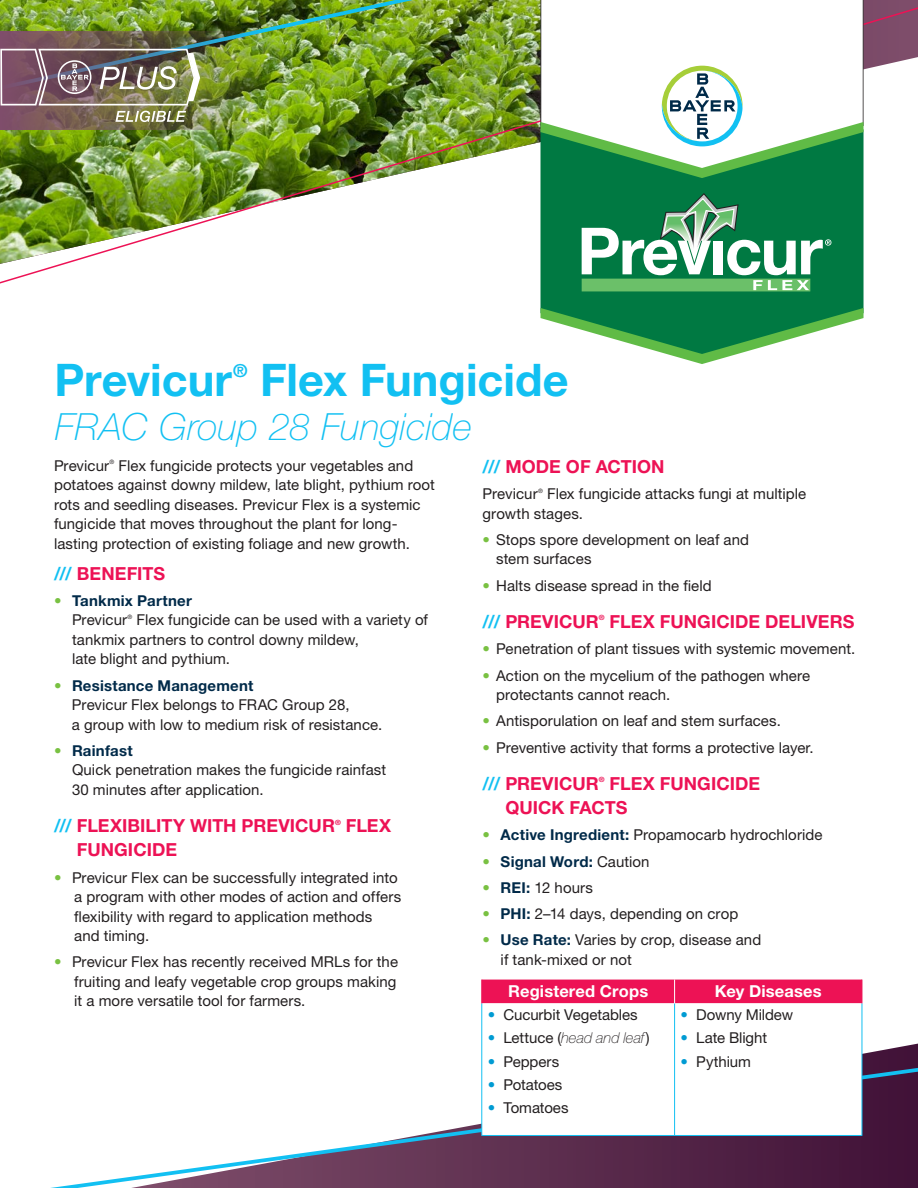
<style>
.page{position:relative;width:918px;height:1188px;background:#fff}
.page>*{position:absolute;margin:0;border:0;box-sizing:border-box;transform-origin:0 0}
.t1{font:700 45px "Helvetica Neue LT Std";color:#12c0f2}
.t2{font:italic 100 37.5px "Helvetica Neue LT Std";color:#12c0f2}
.t3{font:700 18px/24px "Helvetica Neue LT Std";color:#ed1255}
.t4{font:700 18px "Helvetica Neue LT Std";color:#12c0f2}
.t5{font:700 16.5px "Helvetica Neue LT Std";letter-spacing:.01em;color:#fff}
._1{font:15px/19.5px "Helvetica Neue LT Std";letter-spacing:.005em;color:#231f20}
.t6{font:700 15px/19.5px "Helvetica Neue LT Std";letter-spacing:.015em;color:#002a49}
.t7{font:italic 100 15px "Helvetica Neue LT Std";letter-spacing:-.005em;color:#231f20}
.t8{font:700 7.2px "Helvetica Neue LT Std";color:#ed1255}
.t9{font:6px "Helvetica Neue LT Std";color:#231f20}
.s1{color:#12c0f2}
.s2{font-weight:400;color:#79c142}
.s3{font-weight:400;color:#231f20}
.s4{color:#79c142}
.s5{font-weight:700;color:#002a49}
.s6{color:#009bd3}
.s7{font-weight:400;font-style:normal;color:#009bd3}
.s8{font-weight:400;font-style:normal}
</style>
<div class="page">
<svg style="left:863px;top:1044px;width:55px;height:13px"></svg>
<img style="left:0;top:0;width:918px;height:295px">
<img style="left:0;top:0;width:541px;height:96px">
<svg style="left:50px;top:1057px;width:868px;height:131px"></svg>
<svg style="left:541px;top:0;width:323px;height:66px"></svg>
<div style="left:541px;top:178px;width:323px;height:130px;background:#007942"></div>
<svg style="left:541px;top:308px;width:323px;height:56px"></svg>
<svg style="left:582px;top:188px;width:249px;height:111px"></svg>
<svg style="left:541px;top:66px;width:323px;height:112px"></svg>
<img style="left:0;top:31px;width:262px;height:99px">
<img style="left:0;top:49px;width:200px;height:56px">
<svg style="left:115px;top:111px;width:71px;height:11px"></svg>
<svg style="left:482px;top:1003px;width:380px;height:132px"></svg>
<hr style="left:481px;top:1003px;width:1px;height:132px;background:#12c0f2">
<hr style="left:674px;top:1003px;width:1px;height:132px;background:#12c0f2">
<hr style="left:862px;top:1003px;width:1px;height:132px;background:#12c0f2">
<hr style="left:481px;top:1135px;width:194px;height:1px;background:#12c0f2">
<hr style="left:675px;top:1135px;width:187px;height:1px;background:#12c0f2">
<div style="left:481px;top:980px;width:382px;height:23px;background:#ed1255"></div>
<p class="t1" style="left:55px;top:352px;width:179px">Previcur</p>
<p class="t4" style="left:233px;top:359px;width:16px">®</p>
<p class="t1" style="left:260px;top:352px;width:310px">Flex Fungicide</p>
<p class="t2" style="left:55px;top:406px;width:419px">FRAC Group 28 Fungicide</p>
<p class="_1" style="left:54px;top:456px;width:57px">Previcur</p>
<p class="t9" style="left:110px;top:459px;width:6px">®</p>
<p class="t3" style="left:483px;top:454px;width:183px"><span class="s1">///</span> MODE OF ACTION</p>
<p class="_1" style="left:483px;top:484px;width:57px">Previcur</p>
<p class="t9" style="left:538px;top:487px;width:6px">®</p>
<p class="_1" style="left:54px;top:456px;width:382px;text-indent:64px">Flex fungicide protects your vegetables and potatoes against downy mildew, late blight, pythium root rots and seedling diseases. Previcur Flex is a systemic fungicide that moves throughout the plant for long&shy;lasting protection of existing foliage and new growth.</p>
<p class="t3" style="left:54px;top:561px;width:113px"><span class="s1">///</span> BENEFITS</p>
<p class="t6" style="left:72px;top:590px;width:121px;text-indent:-18px"><span class="s2">•</span> Tankmix Partner<br><span class="s3">Previcur</span></p>
<p class="_1" style="left:483px;top:484px;width:325px;text-indent:64px">Flex fungicide attacks fungi at multiple growth stages.</p>
<p class="_1" style="left:496px;top:530px;width:255px;text-indent:-14px"><span class="s4">•</span> Stops spore development on leaf and stem surfaces</p>
<p class="_1" style="left:483px;top:575px;width:231px"><span class="s4">•</span> Halts disease spread in the field</p>
<p class="t3" style="left:483px;top:609px;width:118px"><span class="s1">///</span> PREVICUR</p>
<p class="t8" style="left:599px;top:613px;width:7px">®</p>
<p class="t3" style="left:610px;top:609px;width:246px">FLEX FUNGICIDE DELIVERS</p>
<p class="_1" style="left:483px;top:639px;width:374px"><span class="s4">•</span> Penetration of plant tissues with systemic movement.</p>
<p class="_1" style="left:496px;top:665px;width:316px;text-indent:-14px"><span class="s4">•</span> Action on the mycelium of the pathogen where protectants cannot reach.</p>
<p class="_1" style="left:483px;top:711px;width:300px"><span class="s4">•</span> Antisporulation on leaf and stem surfaces.</p>
<p class="_1" style="left:483px;top:737px;width:333px"><span class="s4">•</span> Preventive activity that forms a protective layer.</p>
<p class="t3" style="left:483px;top:771px;width:118px"><span class="s1">///</span> PREVICUR</p>
<p class="t8" style="left:599px;top:775px;width:7px">®</p>
<p class="t9" style="left:128px;top:613px;width:6px">®</p>
<p class="_1" style="left:72px;top:610px;width:358px;text-indent:64px">Flex fungicide can be used with a variety of tankmix partners to control downy mildew,<br>late blight and pythium.</p>
<p class="_1" style="left:72px;top:675px;width:312px;text-indent:-18px"><span class="s4">•</span> <span class="s5">Resistance Management<br></span>Previcur Flex belongs to FRAC Group 28,<br>a group with low to medium risk of resistance.</p>
<p class="_1" style="left:72px;top:741px;width:316px;text-indent:-18px"><span class="s4">•</span> <span class="s5">Rainfast<br></span>Quick penetration makes the fungicide rainfast<br>30 minutes after application.</p>
<p class="t3" style="left:54px;top:813px;width:283px"><span class="s1">///</span> FLEXIBILITY WITH PREVICUR</p>
<p class="t8" style="left:335px;top:818px;width:7px">®</p>
<p class="t3" style="left:346px;top:813px;width:47px">FLEX</p>
<p class="t3" style="left:77px;top:837px;width:102px">FUNGICIDE</p>
<p class="_1" style="left:74px;top:867px;width:328px;text-indent:-20px"><span class="s4">•</span> Previcur Flex can be successfully integrated into a program with other modes of action and offers flexibility with regard to application methods and timing.</p>
<p class="_1" style="left:74px;top:952px;width:325px;text-align:justify;text-indent:-20px"><span class="s4">•</span> Previcur Flex has recently received MRLs for the fruiting and leafy vegetable crop groups making it a more versatile tool for farmers.</p>
<p class="t3" style="left:505px;top:771px;width:256px;text-indent:104px">FLEX FUNGICIDE<br>QUICK FACTS</p>
<p class="_1" style="left:483px;top:825px;width:341px"><span class="s4">•</span> <span class="s5">Active Ingredient:</span> Propamocarb hydrochloride</p>
<p class="t6" style="left:483px;top:851px;width:168px"><span class="s2">•</span> Signal Word: <span class="s3">Caution</span></p>
<p class="_1" style="left:483px;top:878px;width:112px"><span class="s4">•</span> <span class="s5">REI:</span> 12 hours</p>
<p class="_1" style="left:483px;top:904px;width:257px"><span class="s4">•</span> <span class="s5">PHI:</span> 2–14 days, depending on crop</p>
<p class="_1" style="left:501px;top:930px;width:262px;text-indent:-18px"><span class="s4">•</span> <span class="s5">Use Rate:</span> Varies by crop, disease and if tank-mixed or not</p>
<p class="t5" style="left:508px;top:981px;width:142px">Registered Crops</p>
<p class="t5" style="left:715px;top:981px;width:108px">Key Diseases</p>
<p class="_1" style="left:488px;top:1005px;width:151px"><span class="s6">•</span> Cucurbit Vegetables</p>
<p class="t7" style="left:488px;top:1029px;width:163px"><span class="s7">•</span> <span class="s8">Lettuce (</span>head and leaf<span class="s8">)</span></p>
<p class="_1" style="left:488px;top:1051px;width:73px"><span class="s6">•</span> Peppers</p>
<p class="_1" style="left:488px;top:1075px;width:76px"><span class="s6">•</span> Potatoes</p>
<p class="_1" style="left:488px;top:1098px;width:82px"><span class="s6">•</span> Tomatoes</p>
<p class="_1" style="left:681px;top:1005px;width:114px"><span class="s6">•</span> Downy Mildew</p>
<p class="_1" style="left:681px;top:1028px;width:88px"><span class="s6">•</span> Late Blight</p>
<p class="_1" style="left:681px;top:1051px;width:72px"><span class="s6">•</span> Pythium</p>
</div>
